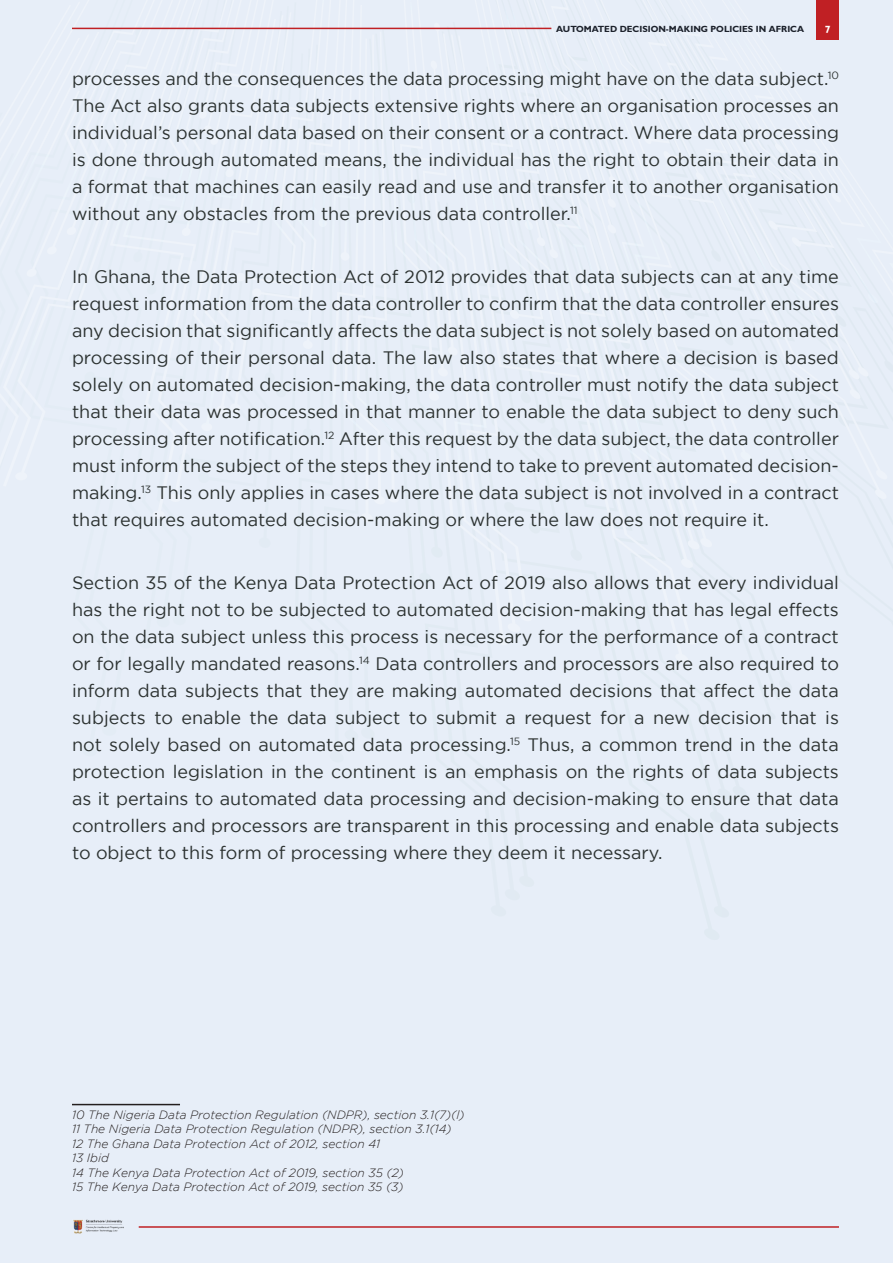
<style>
.page{position:relative;width:893px;height:1263px;background:#e7eef8}
.page>*{position:absolute;margin:0;border:0;box-sizing:border-box;transform-origin:0 0}
.t1{font:18px/27px "Gotham";color:#2c3231;text-align:justify}
.t2{font:italic 300 12px/14.4px "Gotham";color:#241f1f}
.t3{font:700 10.5px "Gill Sans";color:#fff}
.t4{font:700 9px "Gill Sans";color:#1c212b}
</style>
<div class="page">
<hr style="left:139px;top:1226px;width:700px;height:2px;background:#c02024">
<img style="left:73px;top:1219px;width:50px;height:15px">
<div style="left:816px;top:0;width:23px;height:39px;background:#c02024"></div>
<hr style="left:72px;top:28px;width:479px;height:1px;background:#c02024">
<hr style="left:72px;top:1104px;width:108px;height:1px;background:#241f1f">
<p class="t4" style="left:556px;top:23px;width:250px">AUTOMATED DECISION-MAKING POLICIES IN AFRICA</p>
<p class="t3" style="left:825px;top:23px;width:7px">7</p>
<p class="t1" style="left:72px;top:65px;width:769px">processes and the consequences the data processing might have on the data subject.<sup>10<br></sup>The Act also grants data subjects extensive rights where an organisation processes an individual’s personal data based on their consent or a contract. Where data processing is done through automated means, the individual has the right to obtain their data in a format that machines can easily read and use and transfer it to another organisation without any obstacles from the previous data controller.<sup>11</sup></p>
<p class="t1" style="left:72px;top:263px;width:768px">In Ghana, the Data Protection Act of 2012 provides that data subjects can at any time request information from the data controller to confirm that the data controller ensures any decision that significantly affects the data subject is not solely based on automated processing of their personal data. The law also states that where a decision is based solely on automated decision-making, the data controller must notify the data subject that their data was processed in that manner to enable the data subject to deny such processing after notification.<sup>12</sup> After this request by the data subject, the data controller must inform the subject of the steps they intend to take to prevent automated decision&shy;making.<sup>13</sup> This only applies in cases where the data subject is not involved in a contract that requires automated decision-making or where the law does not require it.</p>
<p class="t1" style="left:72px;top:569px;width:768px">Section 35 of the Kenya Data Protection Act of 2019 also allows that every individual has the right not to be subjected to automated decision-making that has legal effects on the data subject unless this process is necessary for the performance of a contract or for legally mandated reasons.<sup>14</sup> Data controllers and processors are also required to inform data subjects that they are making automated decisions that affect the data subjects to enable the data subject to submit a request for a new decision that is not solely based on automated data processing.<sup>15</sup> Thus, a common trend in the data protection legislation in the continent is an emphasis on the rights of data subjects as it pertains to automated data processing and decision-making to ensure that data controllers and processors are transparent in this processing and enable data subjects to object to this form of processing where they deem it necessary.</p>
<p class="t2" style="left:72px;top:1107px;width:394px">10 The Nigeria Data Protection Regulation (NDPR), section 3.1(7)(l)<br>11 The Nigeria Data Protection Regulation (NDPR), section 3.1(14)<br>12 The Ghana Data Protection Act of 2012, section 41<br>13 Ibid<br>14 The Kenya Data Protection Act of 2019, section 35 (2)<br>15 The Kenya Data Protection Act of 2019, section 35 (3)</p>
</div>
